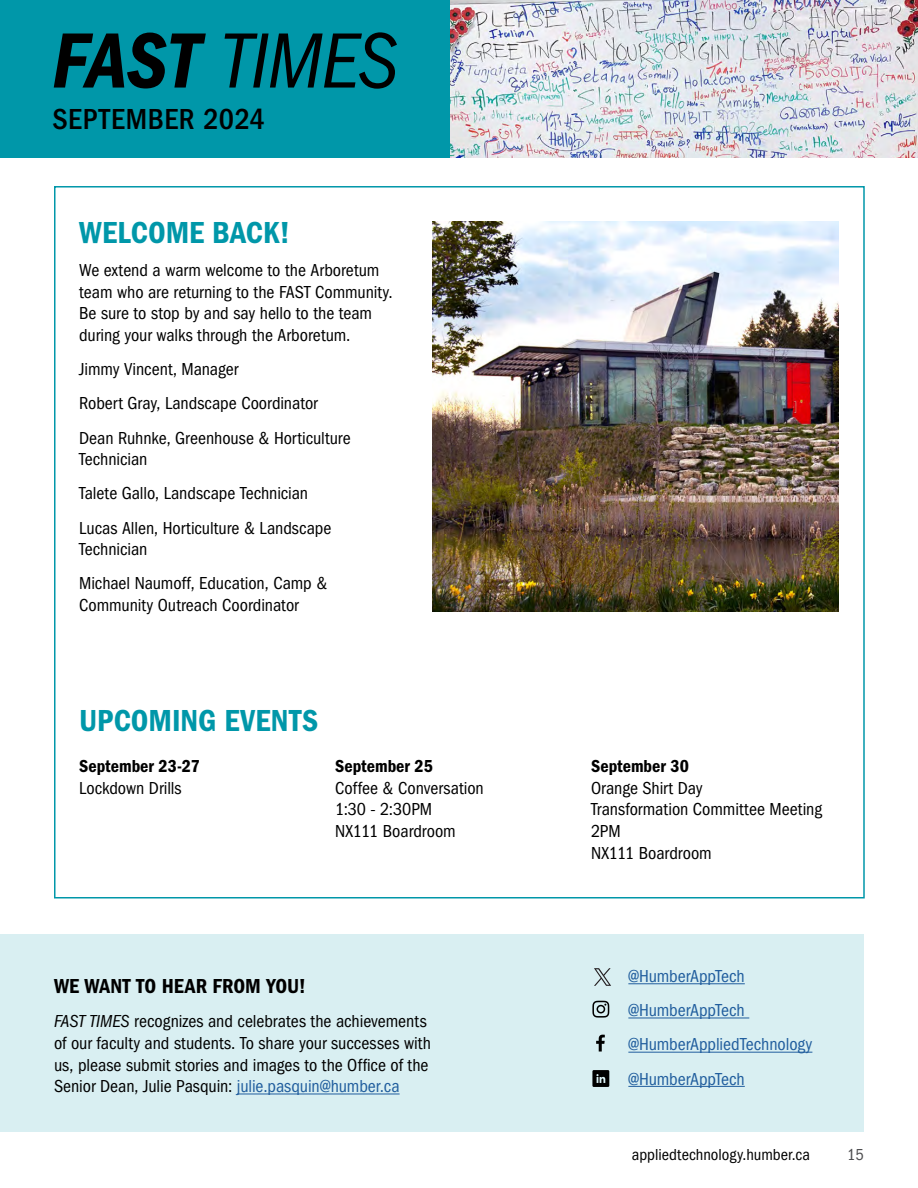
<style>
.page{position:relative;width:918px;height:1188px;background:#fff}
.page>*{position:absolute;margin:0;border:0;box-sizing:border-box;transform-origin:0 0}
.t1{font:italic condensed 81px "ITC Franklin Gothic Std";letter-spacing:-.015em;color:#000}
.t2{font:31.5px "ITC Franklin Gothic Std Dm Cd";letter-spacing:.005em;color:#0097a9}
.t3{font:500 condensed 30px "ITC Franklin Gothic Std";letter-spacing:.02em;color:#000}
.Small_Heading_-_h3{font:21px "ITC Franklin Gothic Std Dm Cd";letter-spacing:.01em;color:#000}
.Body_copy_-_p{font:condensed 18px/21.6px "ITC Franklin Gothic Std";letter-spacing:-.005em;color:#000}
.Body_copy_-_p-2{font:condensed 18px "ITC Franklin Gothic Std";letter-spacing:-.005em;color:#215e9e}
.t4{font:18px "ITC Franklin Gothic Std Dm Cd";color:#000}
.t5{font:condensed 16.5px "ITC Franklin Gothic Std";color:#000}
.t6{font:condensed 16.5px "ITC Franklin Gothic Std";color:#4d4d4f}
.s1{font-family:"ITC Franklin Gothic Std Dm Cd It";font-style:normal;font-stretch:normal}
.s2{font-style:italic}
.s3{color:#215e9e}
</style>
<div class="page">
<div style="left:0;top:0;width:450px;height:158px;background:#0097a9"></div>
<img style="left:450px;top:0;width:468px;height:158px">
<div style="left:0;top:934px;width:864px;height:198px;background:#d9eff2"></div>
<svg style="left:592px;top:1001px;width:17px;height:17px"></svg>
<svg style="left:596px;top:1035px;width:9px;height:17px"></svg>
<svg style="left:592px;top:1070px;width:17px;height:17px"></svg>
<hr style="left:237px;top:1094px;width:163px;height:1px;background:#215e9e">
<hr style="left:628px;top:983px;width:117px;height:1px;background:#215e9e">
<hr style="left:628px;top:1018px;width:121px;height:1px;background:#215e9e">
<hr style="left:628px;top:1052px;width:184px;height:1px;background:#215e9e">
<hr style="left:628px;top:1086px;width:117px;height:1px;background:#215e9e">
<img style="left:432px;top:222px;width:406px;height:389px">
<svg style="left:594px;top:968px;width:17px;height:18px"></svg>
<h1 class="t1" style="left:52px;top:15px;width:348px"><span class="s1">FAST</span> TIMES</h1>
<h3 class="t3" style="left:52px;top:102px;width:214px">SEPTEMBER 2024</h3>
<h2 class="t2" style="left:79px;top:215px;width:212px">WELCOME BACK!</h2>
<p class="Body_copy_-_p" style="left:79px;top:260px;width:315px">We extend a warm welcome to the Arboretum team who are returning to the FAST Community.<br>Be sure to stop by and say hello to the team during your walks through the Arboretum.</p>
<p class="Body_copy_-_p" style="left:79px;top:352px;width:273px;line-height:34.2px">Jimmy Vincent, Manager<br>Robert Gray, Landscape Coordinator<br>Dean Ruhnke, Greenhouse &amp; Horticulture</p>
<p class="Body_copy_-_p" style="left:79px;top:442px;width:254px;line-height:34.2px">Technician<br>Talete Gallo, Landscape Technician<br>Lucas Allen, Horticulture &amp; Landscape</p>
<p class="Body_copy_-_p" style="left:79px;top:532px;width:250px;line-height:34.2px">Technician<br>Michael Naumoff, Education, Camp &amp;</p>
<p class="Body_copy_-_p" style="left:79px;top:594px;width:221px">Community Outreach Coordinator</p>
<h2 class="t2" style="left:79px;top:702px;width:240px">UPCOMING EVENTS</h2>
<p class="t4" style="left:79px;top:756px;width:122px">September 23-27</p>
<p class="Body_copy_-_p" style="left:79px;top:777px;width:104px">Lockdown Drills</p>
<p class="t4" style="left:335px;top:756px;width:99px">September 25</p>
<p class="Body_copy_-_p" style="left:335px;top:777px;width:150px">Coffee &amp; Conversation<br>1:30 - 2:30PM<br>NX111 Boardroom</p>
<h3 class="Small_Heading_-_h3" style="left:54px;top:974px;width:254px">WE WANT TO HEAR FROM YOU!</h3>
<p class="Body_copy_-_p" style="left:54px;top:1011px;width:379px"><span class="s2">FAST TIMES</span> recognizes and celebrates the achievements of our faculty and students. To share your successes with us, please submit stories and images to the Office of the Senior Dean, Julie Pasquin: <span class="s3">julie.pasquin@humber.ca</span></p>
<p class="t4" style="left:591px;top:756px;width:99px">September 30</p>
<p class="Body_copy_-_p" style="left:591px;top:777px;width:232px">Orange Shirt Day<br>Transformation Committee Meeting<br>2PM<br>NX111 Boardroom</p>
<p class="Body_copy_-_p-2" style="left:628px;top:966px;width:118px">@HumberAppTech</p>
<p class="Body_copy_-_p-2" style="left:628px;top:1000px;width:118px">@HumberAppTech</p>
<p class="Body_copy_-_p-2" style="left:628px;top:1034px;width:186px">@HumberAppliedTechnology</p>
<p class="Body_copy_-_p-2" style="left:628px;top:1069px;width:118px">@HumberAppTech</p>
<p class="t5" style="left:632px;top:1146px;width:180px">appliedtechnology.humber.ca</p>
<p class="t6" style="left:847px;top:1146px;width:18px">15</p>
</div>
